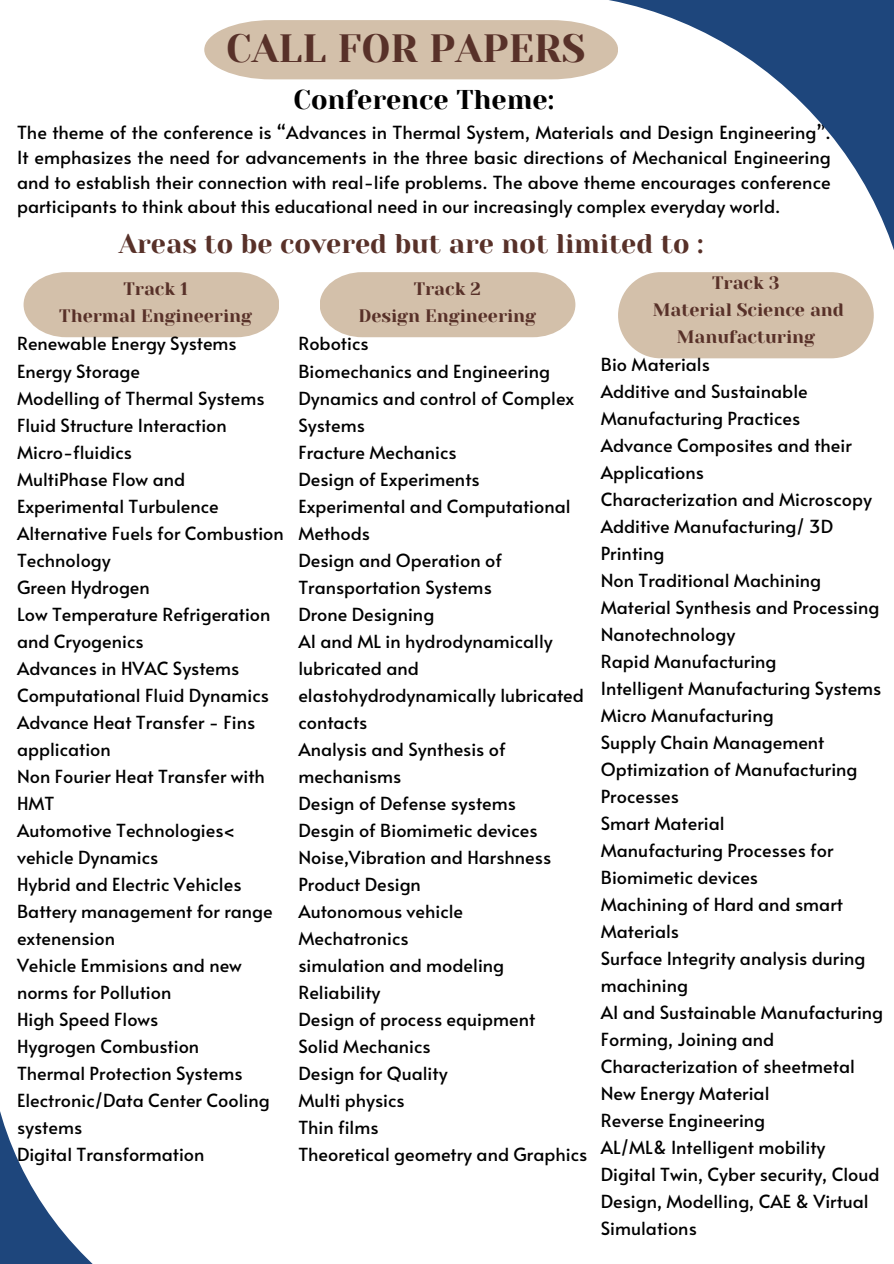
<style>
.page{position:relative;width:894px;height:1264px;background:#fff}
.page>*{position:absolute;margin:0;border:0;box-sizing:border-box;transform-origin:0 0}
.t1{font:39.3px "Yeseva One";color:#583129}
.t2{font:27.15px "Yeseva One";color:#000}
.t3{font:27px "Yeseva One";color:#583129}
.t4{font:18px/27px "Alata";color:#000}
.t5{font:18px/27px "Yeseva One";color:#583129;text-align:center}
</style>
<div class="page">
<div style="left:204px;top:20px;width:330px;height:59px;background:#d3c0aa"></div>
<svg style="left:0;top:1111px;width:92px;height:152px"></svg>
<div style="left:320px;top:272px;width:214px;height:65px;background:#d3c0aa"></div>
<svg style="left:24px;top:272px;width:255px;height:65px;background:#d6c4b0"></svg>
<svg style="left:534px;top:0;width:359px;height:359px"></svg>
<p class="t1" style="left:226px;top:26px;width:360px">CALL FOR PAPERS</p>
<h1 class="t2" style="left:293px;top:85px;width:262px">Conference Theme:</h1>
<p class="t4" style="left:17px;top:119px;width:815px;line-height:24.9px;text-align:justify">The theme of the conference is “Advances in Thermal System, Materials and Design Engineering”.<br>It emphasizes the need for advancements in the three basic directions of Mechanical Engineering and to establish their connection with real-life problems. The above theme encourages conference participants to think about this educational need in our increasingly complex everyday world.</p>
<p class="t3" style="left:119px;top:228px;width:586px">Areas to be covered but are not limited to :</p>
<p class="t5" style="left:123px;top:276px;width:66px">Track 1</p>
<p class="t5" style="left:59px;top:303px;width:194px">Thermal Engineering</p>
<p class="t4" style="left:17px;top:329px;width:221px">Renewable Energy Systems</p>
<p class="t4" style="left:17px;top:356px;width:124px">Energy Storage</p>
<p class="t4" style="left:17px;top:383px;width:249px">Modelling of Thermal Systems</p>
<p class="t4" style="left:17px;top:410px;width:211px">Fluid Structure Interaction</p>
<p class="t4" style="left:17px;top:437px;width:116px">Micro-fluidics</p>
<p class="t4" style="left:17px;top:464px;width:203px">MultiPhase Flow and<br>Experimental Turbulence</p>
<p class="t4" style="left:17px;top:518px;width:268px">Alternative Fuels for Combustion<br>Technology</p>
<p class="t4" style="left:17px;top:572px;width:134px">Green Hydrogen</p>
<p class="t4" style="left:17px;top:599px;width:255px">Low Temperature Refrigeration and Cryogenics</p>
<p class="t4" style="left:17px;top:653px;width:224px">Advances in HVAC Systems</p>
<p class="t4" style="left:17px;top:680px;width:253px">Computational Fluid Dynamics</p>
<p class="t4" style="left:17px;top:707px;width:240px">Advance Heat Transfer - Fins application</p>
<p class="t4" style="left:17px;top:761px;width:249px">Non Fourier Heat Transfer with<br>HMT</p>
<p class="t4" style="left:17px;top:815px;width:219px">Automotive Technologies&lt; vehicle Dynamics</p>
<p class="t4" style="left:17px;top:869px;width:226px">Hybrid and Electric Vehicles</p>
<p class="t4" style="left:17px;top:896px;width:257px">Battery management for range extenension</p>
<p class="t4" style="left:17px;top:950px;width:226px">Vehicle Emmisions and new norms for Pollution</p>
<p class="t4" style="left:17px;top:1004px;width:143px">High Speed Flows</p>
<p class="t4" style="left:17px;top:1031px;width:184px">Hygrogen Combustion</p>
<p class="t4" style="left:17px;top:1058px;width:227px">Thermal Protection Systems</p>
<p class="t4" style="left:17px;top:1085px;width:254px">Electronic/Data Center Cooling systems</p>
<p class="t4" style="left:17px;top:1139px;width:189px">Digital Transformation</p>
<p class="t5" style="left:413px;top:276px;width:69px">Track 2</p>
<h2 class="t5" style="left:358px;top:303px;width:179px">Design Engineering</h2>
<p class="t4" style="left:298px;top:329px;width:72px">Robotics</p>
<p class="t4" style="left:298px;top:356px;width:253px">Biomechanics and Engineering</p>
<p class="t4" style="left:298px;top:383px;width:277px">Dynamics and control of Complex<br>Systems</p>
<p class="t4" style="left:298px;top:437px;width:160px">Fracture Mechanics</p>
<p class="t4" style="left:298px;top:464px;width:183px">Design of Experiments</p>
<p class="t4" style="left:298px;top:491px;width:274px">Experimental and Computational<br>Methods</p>
<p class="t4" style="left:298px;top:545px;width:205px">Design and Operation of<br>Transportation Systems</p>
<p class="t4" style="left:298px;top:599px;width:137px">Drone Designing</p>
<p class="t4" style="left:298px;top:626px;width:287px">AI and ML in hydrodynamically lubricated and elastohydrodynamically lubricated contacts</p>
<p class="t4" style="left:298px;top:734px;width:209px">Analysis and Synthesis of mechanisms</p>
<p class="t4" style="left:298px;top:788px;width:219px">Design of Defense systems</p>
<p class="t4" style="left:298px;top:815px;width:241px">Desgin of Biomimetic devices</p>
<p class="t4" style="left:298px;top:842px;width:254px">Noise,Vibration and Harshness</p>
<p class="t4" style="left:298px;top:869px;width:124px">Product Design</p>
<p class="t4" style="left:298px;top:896px;width:166px">Autonomous vehicle</p>
<p class="t4" style="left:298px;top:923px;width:112px">Mechatronics</p>
<p class="t4" style="left:298px;top:950px;width:207px">simulation and modeling</p>
<p class="t4" style="left:298px;top:977px;width:84px">Reliability</p>
<p class="t4" style="left:298px;top:1004px;width:238px">Design of process equipment</p>
<p class="t4" style="left:298px;top:1031px;width:134px">Solid Mechanics</p>
<p class="t4" style="left:298px;top:1058px;width:151px">Design for Quality</p>
<p class="t4" style="left:298px;top:1085px;width:108px">Multi physics</p>
<p class="t4" style="left:298px;top:1112px;width:82px">Thin films</p>
<p class="t4" style="left:298px;top:1139px;width:290px">Theoretical geometry and Graphics</p>
<p class="t5" style="left:712px;top:269px;width:69px">Track 3</p>
<p class="t5" style="left:652px;top:296px;width:193px">Material Science and<br>Manufacturing</p>
<p class="t4" style="left:600px;top:350px;width:111px">Bio Materials</p>
<p class="t4" style="left:600px;top:377px;width:208px">Additive and Sustainable<br>Manufacturing Practices</p>
<p class="t4" style="left:600px;top:431px;width:252px">Advance Composites and their<br>Applications</p>
<p class="t4" style="left:600px;top:485px;width:272px">Characterization and Microscopy</p>
<p class="t4" style="left:600px;top:512px;width:234px">Additive Manufacturing/ 3D<br>Printing</p>
<p class="t4" style="left:600px;top:566px;width:222px">Non Traditional Machining</p>
<p class="t4" style="left:600px;top:593px;width:280px">Material Synthesis and Processing</p>
<p class="t4" style="left:600px;top:620px;width:136px">Nanotechnology</p>
<p class="t4" style="left:600px;top:647px;width:177px">Rapid Manufacturing</p>
<p class="t4" style="left:600px;top:674px;width:282px">Intelligent Manufacturing Systems</p>
<p class="t4" style="left:600px;top:701px;width:174px">Micro Manufacturing</p>
<p class="t4" style="left:600px;top:728px;width:225px">Supply Chain Management</p>
<p class="t4" style="left:600px;top:755px;width:258px">Optimization of Manufacturing<br>Processes</p>
<p class="t4" style="left:600px;top:809px;width:125px">Smart Material</p>
<p class="t4" style="left:600px;top:836px;width:234px">Manufacturing Processes for<br>Biomimetic devices</p>
<p class="t4" style="left:600px;top:890px;width:244px">Machining of Hard and smart<br>Materials</p>
<p class="t4" style="left:600px;top:944px;width:266px">Surface Integrity analysis during machining</p>
<p class="t4" style="left:600px;top:998px;width:284px">AI and Sustainable Manufacturing</p>
<p class="t4" style="left:600px;top:1025px;width:255px">Forming, Joining and<br>Characterization of sheetmetal</p>
<p class="t4" style="left:600px;top:1079px;width:170px">New Energy Material</p>
<p class="t4" style="left:600px;top:1106px;width:166px">Reverse Engineering</p>
<p class="t4" style="left:600px;top:1133px;width:226px">AL/ML&amp; Intelligent mobility</p>
<p class="t4" style="left:600px;top:1160px;width:280px">Digital Twin, Cyber security, Cloud<br>Design, Modelling, CAE &amp; Virtual<br>Simulations</p>
</div>
